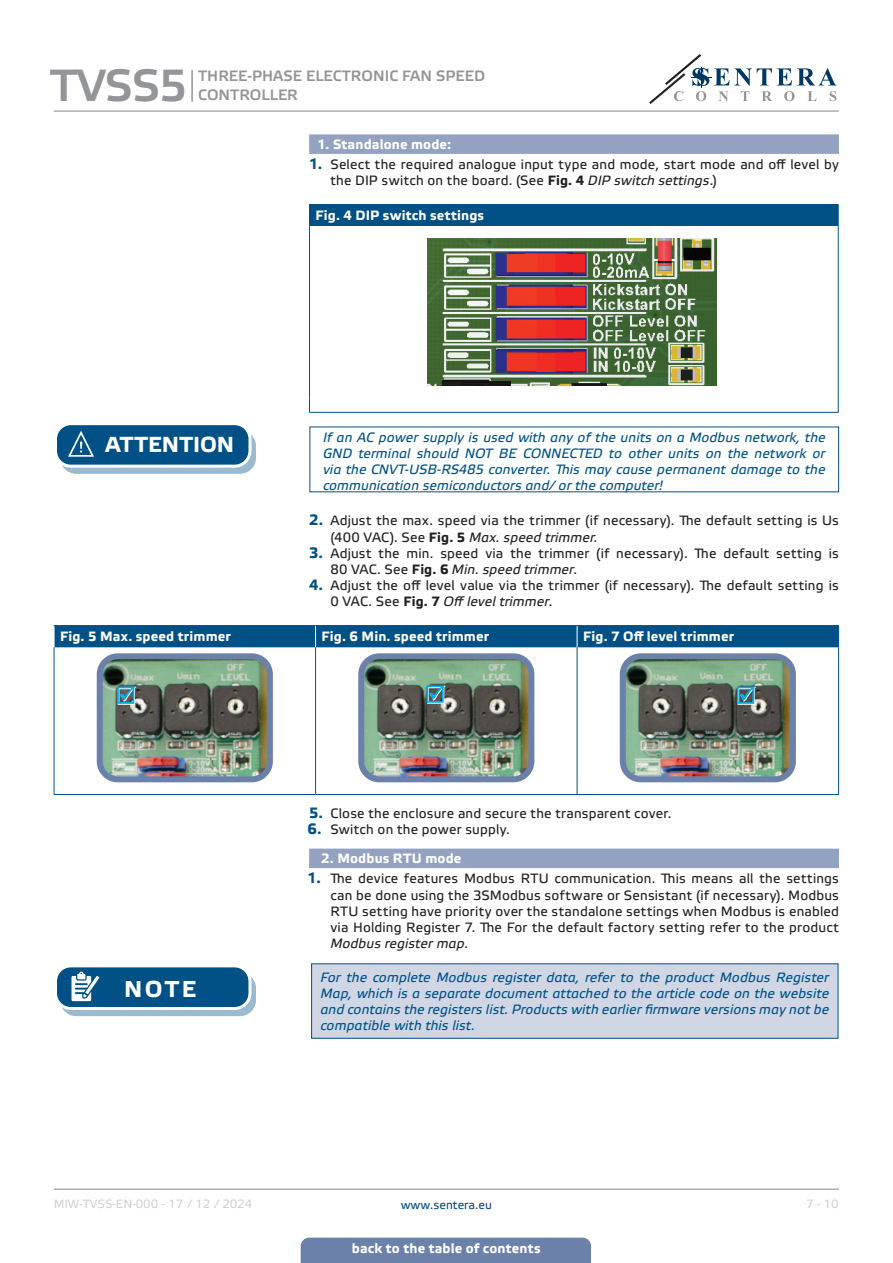
<style>
.page{position:relative;width:893px;height:1263px;background:#fff}
.page>*{position:absolute;margin:0;border:0;box-sizing:border-box;transform-origin:0 0}
.t1{font:45px "Etelka Medium Pro";letter-spacing:-.02em;color:#939598}
.t2{font:700 22.95px "Etelka Text Pro";color:#fff}
.t3{font:700 21.75px "Etelka Text Pro";letter-spacing:.005em;color:#fff}
.t4{font:15px/19.5px "Etelka Medium Pro";color:#939598}
.t5{font:13.5px/16.2px "Etelka Text Pro";letter-spacing:.015em;color:#231f20}
.attention{font:italic 13.5px/16.2px "Etelka Text Pro";letter-spacing:.01em;color:#015186;text-align:justify}
.table_text{font:700 13.5px "Etelka Text Pro";letter-spacing:.015em;color:#fff}
.Number-roman{font:700 13.5px "Etelka Text Pro";letter-spacing:.01em;color:#fff}
.t6{font:12px "Etelka Text Pro";color:#d1d2d4}
.t7{font:12px "Etelka Text Pro";color:#015186}
.s1{font-weight:700;font-size:15px;color:#015186}
.s2{font-weight:700}
.s3{font-style:italic}
</style>
<div class="page">
<hr style="left:54px;top:111px;width:785px;height:1px;background:#939598">
<hr style="left:54px;top:1188px;width:785px;height:2px;background:#939598">
<svg style="left:649px;top:54px;width:187px;height:50px"></svg>
<div style="left:301px;top:1237px;width:290px;height:26px;background:#6c81aa"></div>
<hr style="left:191px;top:70px;width:2px;height:32px;background:#939598">
<div style="left:309px;top:134px;width:530px;height:20px;background:#94a2c2"></div>
<div style="left:309px;top:205px;width:529px;height:21px;background:#015186"></div>
<hr style="left:309px;top:204px;width:530px;height:1px;background:#015186">
<svg style="left:838px;top:205px;width:1px;height:21px"></svg>
<hr style="left:309px;top:226px;width:1px;height:172px;background:#015186">
<hr style="left:838px;top:226px;width:1px;height:172px;background:#015186">
<svg style="left:309px;top:398px;width:1px;height:14px"></svg>
<svg style="left:838px;top:398px;width:1px;height:14px"></svg>
<hr style="left:309px;top:412px;width:530px;height:1px;background:#015186">
<img style="left:428px;top:238px;width:289px;height:148px">
<div style="left:61px;top:431px;width:194px;height:42px;background:#9abacf;border-radius:15px"></div>
<div style="left:60px;top:430px;width:196px;height:44px;border:1px solid #015186;border-radius:15px"></div>
<div style="left:56px;top:424px;width:194px;height:42px;background:#015186;border-radius:15px"></div>
<div style="left:54px;top:422px;width:197px;height:46px;border:3px solid #fff;border-radius:15px"></div>
<svg style="left:67px;top:431px;width:38px;height:36px"></svg>
<div style="left:309px;top:849px;width:530px;height:19px;background:#94a2c2"></div>
<hr style="left:54px;top:625px;width:262px;height:1px;background:#015186">
<hr style="left:316px;top:625px;width:261px;height:1px;background:#015186">
<hr style="left:577px;top:625px;width:262px;height:1px;background:#015186">
<div style="left:54px;top:626px;width:785px;height:21px;background:#015186"></div>
<hr style="left:54px;top:647px;width:1px;height:147px;background:#015186">
<hr style="left:54px;top:794px;width:262px;height:1px;background:#015186">
<hr style="left:315px;top:647px;width:1px;height:147px;background:#015186">
<hr style="left:577px;top:647px;width:1px;height:147px;background:#015186">
<hr style="left:838px;top:647px;width:1px;height:147px;background:#015186">
<hr style="left:316px;top:794px;width:261px;height:1px;background:#015186">
<hr style="left:577px;top:794px;width:262px;height:1px;background:#015186">
<img style="left:104px;top:660px;width:162px;height:115px">
<div style="left:97px;top:653px;width:176px;height:129px;border:6px solid #6c81aa;border-radius:18px"></div>
<svg style="left:117px;top:686px;width:19px;height:19px"></svg>
<img style="left:365px;top:660px;width:162px;height:115px">
<div style="left:358px;top:653px;width:176px;height:129px;border:6px solid #6c81aa;border-radius:18px"></div>
<svg style="left:426px;top:685px;width:20px;height:19px"></svg>
<img style="left:627px;top:660px;width:162px;height:115px">
<div style="left:620px;top:653px;width:176px;height:129px;border:6px solid #6c81aa;border-radius:18px"></div>
<svg style="left:737px;top:686px;width:19px;height:19px"></svg>
<div style="left:312px;top:964px;width:526px;height:74px;background:#d1d6e4"></div>
<div style="left:61px;top:973px;width:194px;height:42px;background:#9abacf;border-radius:15px"></div>
<div style="left:60px;top:972px;width:196px;height:44px;border:1px solid #015186;border-radius:15px"></div>
<div style="left:56px;top:966px;width:194px;height:42px;background:#015186;border-radius:15px"></div>
<div style="left:54px;top:964px;width:197px;height:46px;border:3px solid #fff;border-radius:15px"></div>
<svg style="left:71px;top:972px;width:34px;height:37px"></svg>
<h1 class="t1" style="left:50px;top:61px;width:139px">TVSS5</h1>
<p class="t4" style="left:198px;top:67px;width:288px">THREE-PHASE ELECTRONIC FAN SPEED<br>CONTROLLER</p>
<p class="Number-roman" style="left:318px;top:137px;width:135px">1. Standalone mode:</p>
<p class="t5" style="left:330px;top:157px;width:510px;text-indent:-21px"><span class="s1">1.</span> Select the required analogue input type and mode, start mode and off level by the DIP switch on the board. (See <span class="s2">Fig. 4</span> <span class="s3">DIP switch settings</span>.)</p>
<p class="table_text" style="left:315px;top:208px;width:170px">Fig. 4 DIP switch settings</p>
<p class="t3" style="left:105px;top:433px;width:130px">ATTENTION</p>
<p class="attention" style="left:323px;top:430px;width:504px">If an AC power supply is used with any of the units on a Modbus network, the GND terminal should NOT BE CONNECTED to other units on the network or via the CNVT‑USB-RS485 converter. This may cause permanent damage to the communication semiconductors and/ or the computer!</p>
<p class="t5" style="left:330px;top:513px;width:510px;text-indent:-21px"><span class="s1">2.</span> Adjust the max. speed via the trimmer (if necessary). The default setting is Us (400 VAC). See <span class="s2">Fig. 5</span> <span class="s3">Max. speed trimmer.</span></p>
<p class="t5" style="left:330px;top:546px;width:510px;text-indent:-21px"><span class="s1">3.</span> Adjust the min. speed via the trimmer (if necessary). The default setting is<br>80 VAC. See <span class="s2">Fig. 6</span> <span class="s3">Min. speed trimmer</span>.</p>
<p class="t5" style="left:330px;top:578px;width:510px;text-indent:-21px"><span class="s1">4.</span> Adjust the off level value via the trimmer (if necessary). The default setting is<br>0 VAC. See <span class="s2">Fig. 7</span> <span class="s3">Off level trimmer</span>.</p>
<p class="table_text" style="left:60px;top:629px;width:172px">Fig. 5 Max. speed trimmer</p>
<p class="table_text" style="left:322px;top:629px;width:169px">Fig. 6 Min. speed trimmer</p>
<p class="table_text" style="left:583px;top:629px;width:153px">Fig. 7 Off level trimmer</p>
<p class="t2" style="left:124px;top:976px;width:73px">NOTE</p>
<p class="t5" style="left:309px;top:806px;width:364px"><span class="s1">5.</span> Close the enclosure and secure the transparent cover.</p>
<p class="t5" style="left:308px;top:822px;width:204px"><span class="s1">6.</span> Switch on the power supply.</p>
<p class="Number-roman" style="left:321px;top:851px;width:142px">2. Modbus RTU mode</p>
<p class="t5" style="left:330px;top:871px;width:510px;text-align:justify;text-indent:-23px"><span class="s1">1.</span> The device features Modbus RTU communication. This means all the settings can be done using the 3SModbus software or Sensistant (if necessary). Modbus RTU setting have priority over the standalone settings when Modbus is enabled via Holding Register 7. The For the default factory setting refer to the product <span class="s3">Modbus register map</span>.</p>
<p class="attention" style="left:320px;top:970px;width:510px">For the complete Modbus register data, refer to the product Modbus Register Map, which is a separate document attached to the article code on the website and contains the registers list. Products with earlier firmware versions may not be compatible with this list.</p>
<p class="t6" style="left:54px;top:1197px;width:200px">MIW-TVSS-EN-000 - 17 / 12 / 2024</p>
<p class="t7" style="left:401px;top:1198px;width:93px">www.sentera.eu</p>
<p class="t6" style="left:806px;top:1197px;width:34px">7 - 10</p>
<p class="table_text" style="left:352px;top:1240px;width:190px">back to the table of contents</p>
</div>
